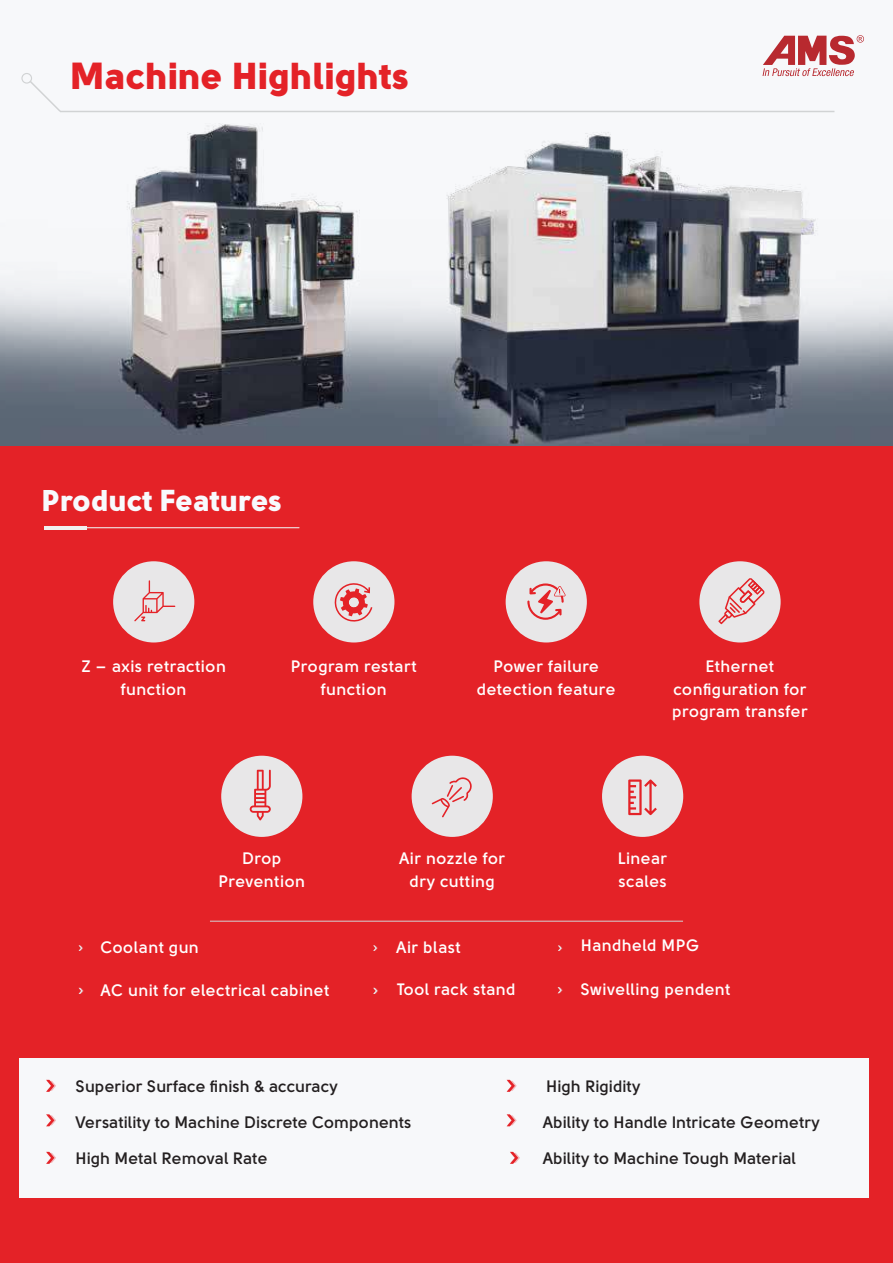
<style>
.page{position:relative;width:893px;height:1263px;background:#f7f8fa}
.page>*{position:absolute;margin:0;border:0;box-sizing:border-box;transform-origin:0 0}
.t1{font:37.5px "Solomon Sans Black";letter-spacing:.02em;color:#e42227}
.t2{font:30px "Solomon Sans Black";letter-spacing:.01em;color:#f8fafd}
.t3{font:700 16.5px/22.6px "Solomon Sans Semi";letter-spacing:.02em;color:#fff;text-align:center}
.t4{font:700 16.5px/36px "Solomon Sans Semi";color:#231f20}
</style>
<div class="page">
<div style="left:0;top:445px;width:893px;height:818px;background:#e42227"></div>
<svg style="left:373px;top:945px;width:5px;height:6px"></svg>
<svg style="left:558px;top:945px;width:4px;height:6px"></svg>
<svg style="left:373px;top:988px;width:5px;height:6px"></svg>
<svg style="left:79px;top:945px;width:4px;height:6px"></svg>
<svg style="left:79px;top:988px;width:5px;height:6px"></svg>
<svg style="left:558px;top:987px;width:5px;height:6px"></svg>
<hr style="left:210px;top:921px;width:473px;height:1px;background:#d1d3d4">
<hr style="left:44px;top:526px;width:43px;height:3px;background:#f1f0f0">
<hr style="left:85px;top:527px;width:214px;height:1px;background:#f1f0f0">
<div style="left:19px;top:1058px;width:849px;height:139px;background:#f7f8fa"></div>
<svg style="left:46px;top:1080px;width:10px;height:12px"></svg>
<svg style="left:46px;top:1114px;width:10px;height:12px"></svg>
<svg style="left:46px;top:1152px;width:10px;height:12px"></svg>
<svg style="left:510px;top:1152px;width:10px;height:12px"></svg>
<svg style="left:507px;top:1080px;width:10px;height:12px"></svg>
<svg style="left:507px;top:1114px;width:10px;height:12px"></svg>
<div style="left:506px;top:561px;width:81px;height:81px;background:#e8e7e8;border-radius:50%"></div>
<svg style="left:527px;top:583px;width:39px;height:37px"></svg>
<div style="left:113px;top:561px;width:81px;height:81px;background:#e8e7e8;border-radius:50%"></div>
<svg style="left:134px;top:580px;width:41px;height:41px"></svg>
<div style="left:221px;top:756px;width:81px;height:81px;background:#e8e7e8;border-radius:50%"></div>
<svg style="left:250px;top:770px;width:21px;height:50px"></svg>
<div style="left:412px;top:756px;width:81px;height:81px;background:#e8e7e8;border-radius:50%"></div>
<svg style="left:432px;top:777px;width:40px;height:40px"></svg>
<div style="left:602px;top:756px;width:81px;height:81px;background:#e8e7e8;border-radius:50%"></div>
<svg style="left:628px;top:779px;width:29px;height:36px"></svg>
<div style="left:313px;top:561px;width:81px;height:81px;background:#e8e7e8;border-radius:50%"></div>
<svg style="left:334px;top:583px;width:38px;height:39px"></svg>
<div style="left:699px;top:561px;width:82px;height:81px;background:#e8e7e8;border-radius:50%"></div>
<svg style="left:718px;top:578px;width:47px;height:46px"></svg>
<svg style="left:762px;top:35px;width:102px;height:41px"></svg>
<img style="left:0;top:123px;width:893px;height:322px">
<hr style="left:60px;top:111px;width:774px;height:1px;background:#d1d3d4">
<svg style="left:29px;top:81px;width:32px;height:31px"></svg>
<div style="left:21px;top:73px;width:11px;height:11px;border:1px solid #d1d3d4;border-radius:50%"></div>
<h1 class="t1" style="left:71px;top:53px;width:340px">Machine Highlights</h1>
<h2 class="t2" style="left:42px;top:483px;width:241px">Product Features</h2>
<p class="t3" style="left:81px;top:655px;width:146px">Z – axis retraction function</p>
<p class="t3" style="left:477px;top:655px;width:140px">Power failure detection feature</p>
<p class="t3" style="left:291px;top:655px;width:128px">Program restart function</p>
<p class="t3" style="left:672px;top:655px;width:137px">Ethernet configuration for program transfer</p>
<p class="t3" style="left:218px;top:847px;width:88px">Drop<br>Prevention</p>
<p class="t3" style="left:399px;top:847px;width:108px">Air nozzle for dry cutting</p>
<p class="t3" style="left:618px;top:847px;width:51px;text-align:left">Linear scales</p>
<p class="t3" style="left:100px;top:936px;width:100px">Coolant gun</p>
<p class="t3" style="left:396px;top:936px;width:66px">Air blast</p>
<p class="t3" style="left:581px;top:934px;width:120px">Handheld MPG</p>
<p class="t3" style="left:100px;top:979px;width:231px">AC unit for electrical cabinet</p>
<p class="t3" style="left:397px;top:978px;width:120px">Tool rack stand</p>
<p class="t3" style="left:580px;top:978px;width:152px">Swivelling pendent</p>
<p class="t4" style="left:76px;top:1068px;width:337px">Superior Surface finish &amp; accuracy<br>Versatility to Machine Discrete Components<br>High Metal Removal Rate</p>
<p class="t4" style="left:543px;top:1068px;width:279px">High Rigidity<br>Ability to Handle Intricate Geometry<br>Ability to Machine Tough Material</p>
</div>
